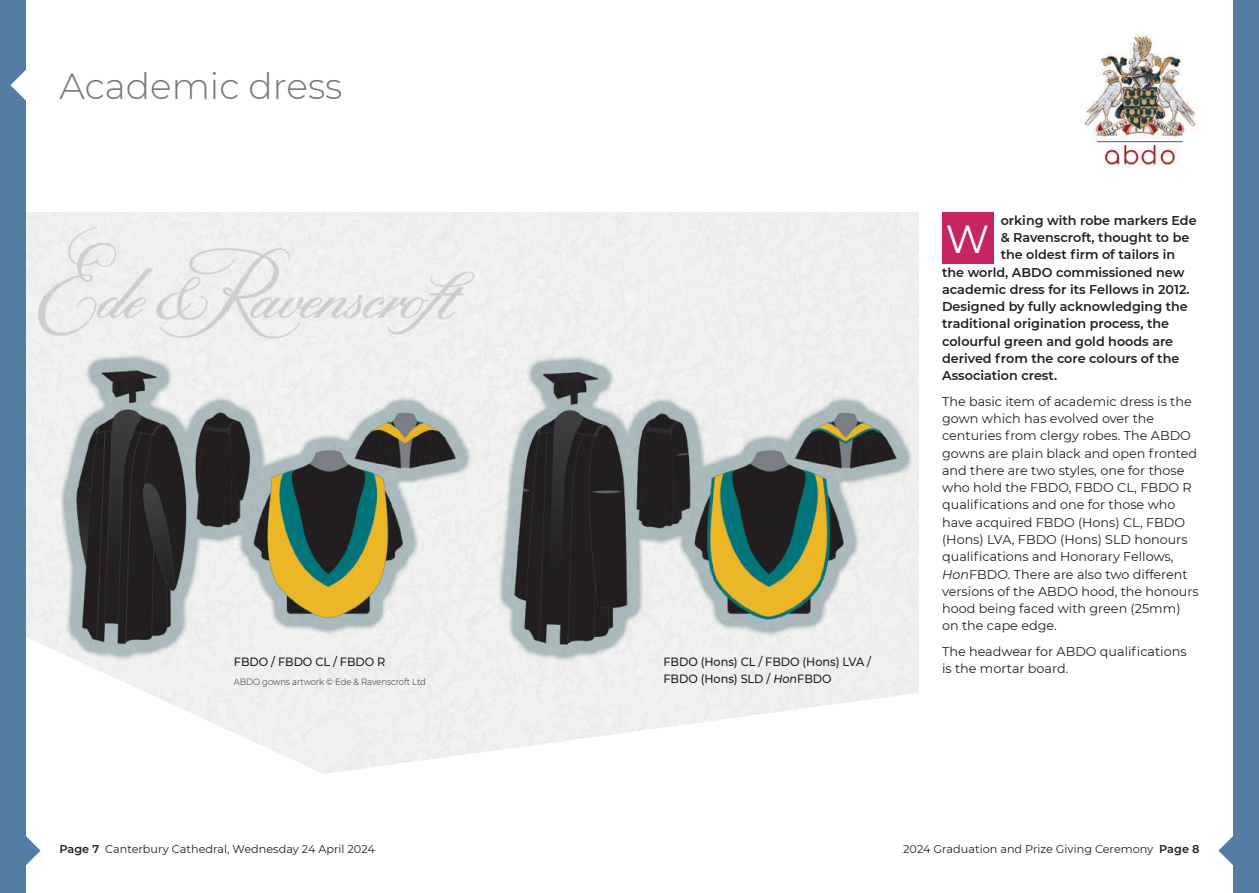
<style>
.page{position:relative;width:1259px;height:893px;background:#fff}
.page>*{position:absolute;margin:0;border:0;box-sizing:border-box;transform-origin:0 0}
.t1{font:39px "Montserrat";color:#fff}
.t2{font:300 36px "Montserrat";color:#76787b}
.t3{font:12.75px/17.2px "Montserrat";color:#231f20}
.t4{font:600 12.75px "Montserrat";color:#231f20}
.t5{font:500 12px/16.5px "Montserrat";letter-spacing:-.005em;color:#231f20;scale:.94 1}
.t6{font:11.25px "Montserrat";color:#231f20}
.t7{font:300 9px "Montserrat";letter-spacing:-.005em;color:#231f20;scale:.94 1}
.s1{font-style:italic}
.s2{font-weight:600}
</style>
<div class="page">
<img style="left:26px;top:213px;width:892px;height:412px">
<svg style="left:26px;top:625px;width:893px;height:149px;fill:#f1f0f0"></svg>
<svg style="left:26px;top:836px;width:15px;height:29px"></svg>
<div style="left:1233px;top:0;width:26px;height:893px;background:#537da5"></div>
<svg style="left:1218px;top:836px;width:15px;height:29px"></svg>
<div style="left:942px;top:213px;width:51px;height:51px;background:#c72562"></div>
<img style="left:1083px;top:34px;width:114px;height:132px">
<div style="left:0;top:0;width:26px;height:893px;background:#537da5"></div>
<svg style="left:10px;top:70px;width:16px;height:30px"></svg>
<h2 class="t2" style="left:60px;top:64px;width:284px">Academic dress</h2>
<p class="t5" style="left:234px;top:654px;width:163px">FBDO / FBDO CL / FBDO R</p>
<p class="t7" style="left:234px;top:676px;width:206px">ABDO gowns artwork © Ede &amp; Ravenscroft Ltd</p>
<p class="t5" style="left:663px;top:654px;width:222px">FBDO (Hons) CL / FBDO (Hons) LVA /<br>FBDO (Hons) SLD / <span class="s1">Hon</span>FBDO</p>
<p class="t4" style="left:1000px;top:213px;width:197px">orking with robe markers Ede</p>
<p class="t4" style="left:1000px;top:230px;width:190px">&amp; Ravenscroft, thought to be</p>
<p class="t4" style="left:1000px;top:247px;width:176px">the oldest firm of tailors in</p>
<p class="t4" style="left:942px;top:264px;width:244px">the world, ABDO commissioned new</p>
<p class="t4" style="left:942px;top:282px;width:249px">academic dress for its Fellows in 2012.</p>
<p class="t4" style="left:942px;top:299px;width:247px">Designed by fully acknowledging the</p>
<p class="t4" style="left:942px;top:316px;width:228px">traditional origination process, the</p>
<p class="t4" style="left:942px;top:333px;width:233px">colourful green and gold hoods are</p>
<p class="t4" style="left:942px;top:351px;width:239px">derived from the core colours of the</p>
<p class="t4" style="left:942px;top:368px;width:117px">Association crest.</p>
<p class="t3" style="left:942px;top:393px;width:258px">The basic item of academic dress is the gown which has evolved over the centuries from clergy robes. The ABDO gowns are plain black and open fronted and there are two styles, one for those who hold the FBDO, FBDO CL, FBDO R qualifications and one for those who have acquired FBDO (Hons) CL, FBDO (Hons) LVA, FBDO (Hons) SLD honours qualifications and Honorary Fellows, <span class="s1">Hon</span>FBDO. There are also two different versions of the ABDO hood, the honours hood being faced with green (25mm) on the cape edge.</p>
<p class="t3" style="left:942px;top:643px;width:246px">The headwear for ABDO qualifications is the mortar board.</p>
<h1 class="t1" style="left:946px;top:215px;width:45px">W</h1>
<p class="t6" style="left:60px;top:842px;width:317px"><span class="s2">Page 7</span> Canterbury Cathedral, Wednesday 24 April 2024</p>
<p class="t6" style="left:903px;top:842px;width:298px">2024 Graduation and Prize Giving Ceremony <span class="s2">Page 8</span></p>
</div>
